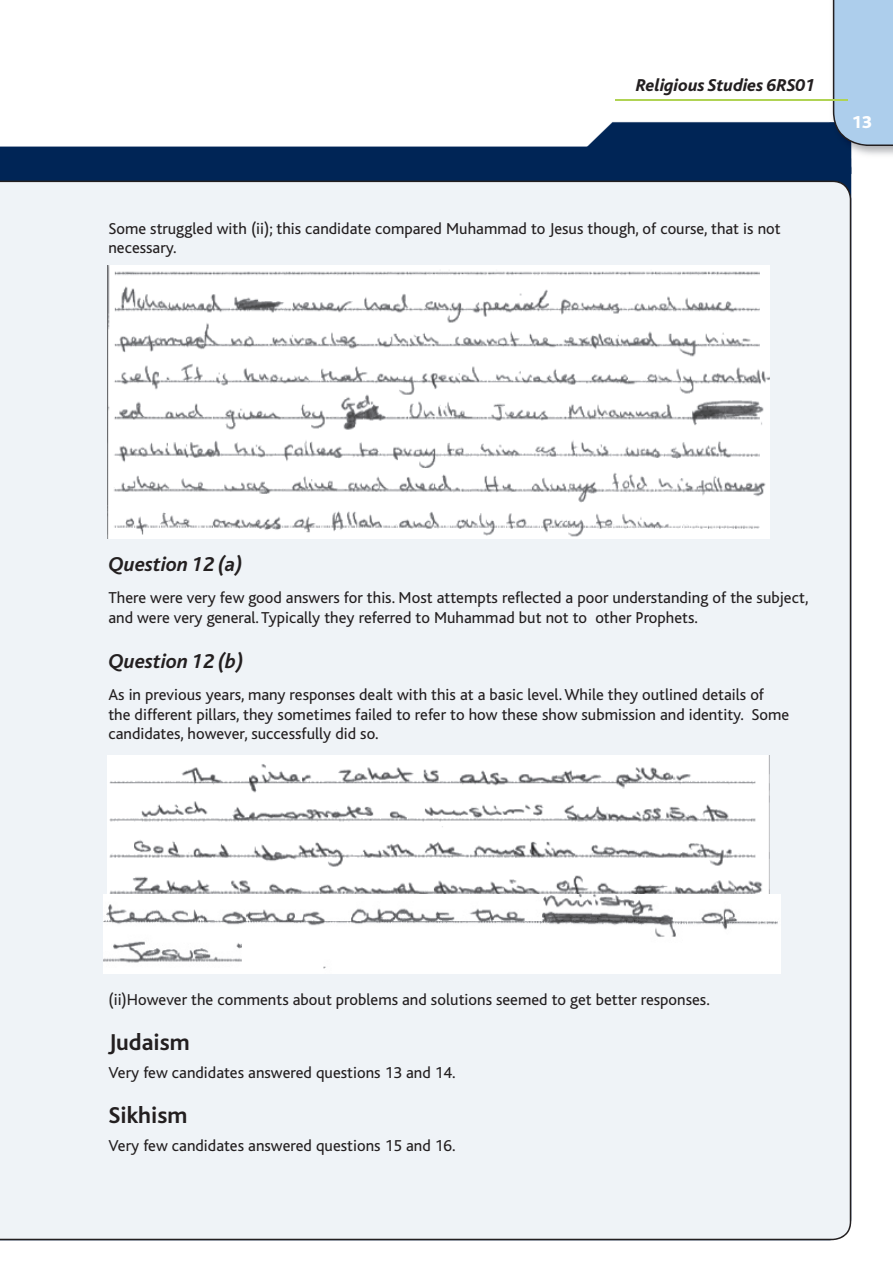
<style>
.page{position:relative;width:893px;height:1263px;background:#fff}
.page>*{position:absolute;margin:0;border:0;box-sizing:border-box;transform-origin:0 0}
.t1{font:700 24px "Bliss";color:#231f20}
.t2{font:italic 700 21px "Bliss";color:#231f20}
.t3{font:italic 800 18px "Bliss";color:#231f20}
.t4{font:800 18px "Bliss";color:#fff}
.t5{font:16.5px/19.5px "Bliss";color:#231f20}
</style>
<div class="page">
<div style="left:0;top:147px;width:851px;height:34px;background:#002556"></div>
<div style="left:0;top:181px;width:851px;height:1059px;background:#eff3f7"></div>
<svg style="left:559px;top:0;width:334px;height:174px"></svg>
<hr style="left:615px;top:100px;width:233px;height:1px;background:#b0d354">
<img style="left:108px;top:265px;width:661px;height:273px">
<img style="left:108px;top:755px;width:661px;height:139px">
<img style="left:103px;top:894px;width:677px;height:80px">
<p class="t3" style="left:636px;top:79px;width:181px">Religious Studies 6RS01</p>
<p class="t5" style="left:108px;top:220px;width:674px">Some struggled with (ii); this candidate compared Muhammad to Jesus though, of course, that is not necessary.</p>
<p class="t4" style="left:852px;top:115px;width:22px">13</p>
<p class="t2" style="left:108px;top:556px;width:135px">Question 12 (a)</p>
<p class="t5" style="left:108px;top:590px;width:702px">There were very few good answers for this. Most attempts reflected a poor understanding of the subject, and were very general. Typically they referred to Muhammad but not to other Prophets.</p>
<p class="t2" style="left:108px;top:653px;width:136px">Question 12 (b)</p>
<p class="t5" style="left:108px;top:686px;width:682px">As in previous years, many responses dealt with this at a basic level. While they outlined details of the different pillars, they sometimes failed to refer to how these show submission and identity. Some candidates, however, successfully did so.</p>
<p class="t5" style="left:108px;top:992px;width:603px">(ii)However the comments about problems and solutions seemed to get better responses.</p>
<h1 class="t1" style="left:108px;top:1033px;width:83px">Judaism</h1>
<p class="t5" style="left:108px;top:1065px;width:349px">Very few candidates answered questions 13 and 14.</p>
<h1 class="t1" style="left:108px;top:1106px;width:81px">Sikhism</h1>
<p class="t5" style="left:108px;top:1138px;width:349px">Very few candidates answered questions 15 and 16.</p>
</div>
